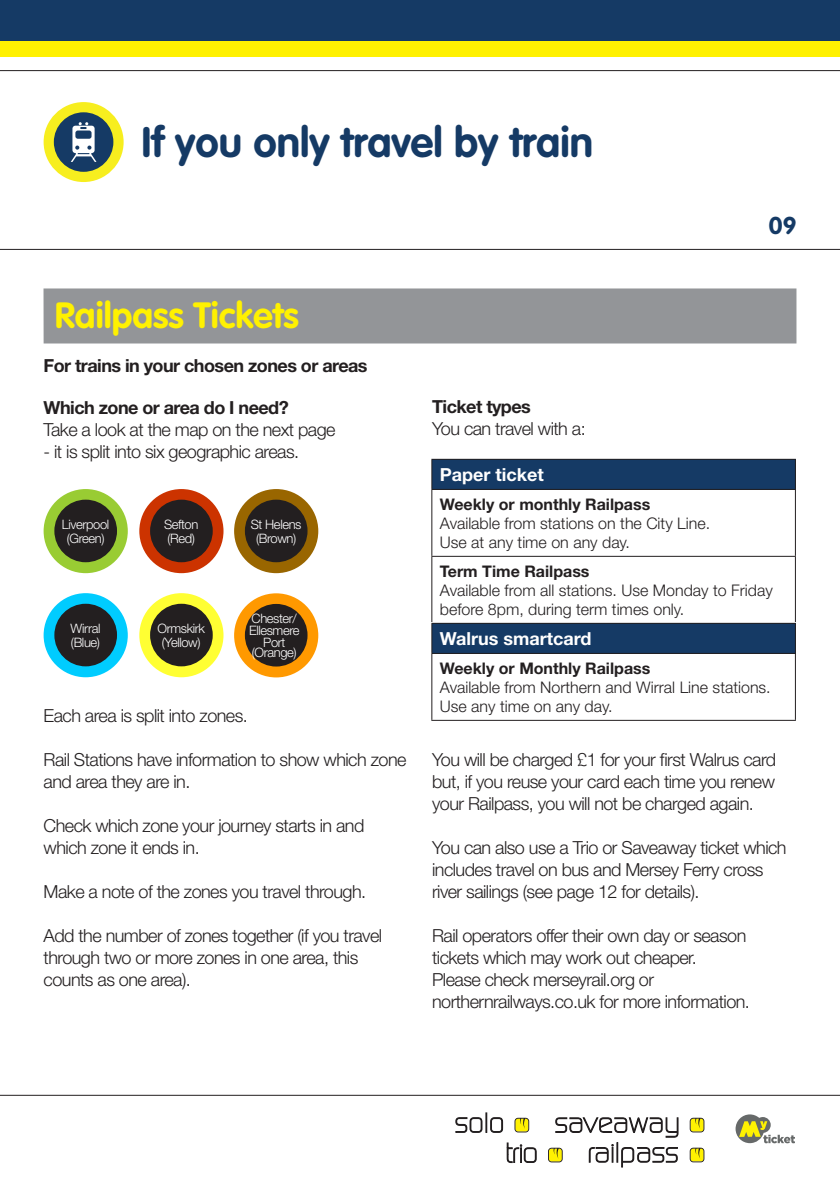
<style>
.page{position:relative;width:840px;height:1191px;background:#fff}
.page>*{position:absolute;margin:0;border:0;box-sizing:border-box;transform-origin:0 0}
.t1{font:700 42px "VAG Rounded";color:#153a65}
.t2{font:700 36px "VAG Rounded";color:#fff101}
.t3{font:700 24px "VAG Rounded";color:#153a65}
.t4{font:300 18px/22px "Helvetica Neue LT";letter-spacing:-.03em;color:#231f20}
.t5{font:700 18px "Helvetica Neue LT";letter-spacing:-.03em;color:#231f20}
.t6{font:700 18px "Helvetica Neue LT";color:#fff}
.t7{font:300 16px/19.2px "Helvetica Neue LT";color:#231f20}
.t8{font:700 16px "Helvetica Neue LT";color:#231f20}
.t9{font:300 13px/14.2px "Helvetica Neue LT";letter-spacing:-.03em;color:#fff;text-align:center}
</style>
<div class="page">
<div style="left:0;top:0;width:839px;height:42px;background:#153a65"></div>
<div style="left:0;top:42px;width:839px;height:15px;background:#fff101"></div>
<hr style="left:0;top:1095px;width:839px;height:1px;background:#231f20">
<hr style="left:0;top:70px;width:839px;height:1px;background:#231f20">
<hr style="left:0;top:249px;width:839px;height:1px;background:#231f20">
<div style="left:43px;top:288px;width:753px;height:55px;background:#939598"></div>
<div style="left:44px;top:102px;width:79px;height:80px;background:#f7ee1f;border-radius:50%"></div>
<div style="left:54px;top:112px;width:59px;height:60px;background:#153a65;border-radius:50%"></div>
<svg style="left:71px;top:122px;width:25px;height:40px"></svg>
<div style="left:44px;top:489px;width:84px;height:84px;background:#9c3;border-radius:50%"></div>
<div style="left:54px;top:499px;width:63px;height:63px;background:#231f20;border-radius:50%"></div>
<div style="left:234px;top:489px;width:84px;height:84px;background:#960;border-radius:50%"></div>
<div style="left:245px;top:499px;width:62px;height:63px;background:#231f20;border-radius:50%"></div>
<div style="left:139px;top:489px;width:84px;height:84px;background:#c30;border-radius:50%"></div>
<div style="left:150px;top:499px;width:63px;height:63px;background:#231f20;border-radius:50%"></div>
<div style="left:44px;top:593px;width:84px;height:84px;background:#0cf;border-radius:50%"></div>
<div style="left:54px;top:604px;width:63px;height:62px;background:#231f20;border-radius:50%"></div>
<div style="left:139px;top:593px;width:84px;height:84px;background:#ff3;border-radius:50%"></div>
<div style="left:150px;top:604px;width:63px;height:62px;background:#231f20;border-radius:50%"></div>
<div style="left:234px;top:593px;width:84px;height:84px;background:#f90;border-radius:50%"></div>
<div style="left:245px;top:604px;width:62px;height:62px;background:#231f20;border-radius:50%"></div>
<div style="left:431px;top:459px;width:364px;height:30px;background:#153a65"></div>
<hr style="left:431px;top:459px;width:364px;height:1px;background:#231f20">
<svg style="left:431px;top:460px;width:1px;height:29px"></svg>
<hr style="left:431px;top:489px;width:364px;height:1px;background:#231f20">
<hr style="left:431px;top:490px;width:1px;height:66px;background:#231f20">
<hr style="left:794px;top:490px;width:1px;height:66px;background:#231f20">
<hr style="left:431px;top:556px;width:364px;height:1px;background:#231f20">
<hr style="left:431px;top:557px;width:1px;height:66px;background:#231f20">
<hr style="left:794px;top:557px;width:1px;height:66px;background:#231f20">
<svg style="left:735px;top:1114px;width:59px;height:29px"></svg>
<svg style="left:455px;top:1112px;width:47px;height:20px"></svg>
<svg style="left:514px;top:1117px;width:15px;height:15px"></svg>
<svg style="left:506px;top:1142px;width:30px;height:21px"></svg>
<svg style="left:689px;top:1117px;width:15px;height:15px"></svg>
<svg style="left:548px;top:1117px;width:130px;height:50px"></svg>
<svg style="left:689px;top:1147px;width:15px;height:15px"></svg>
<div style="left:431px;top:623px;width:364px;height:30px;background:#153a65"></div>
<hr style="left:431px;top:623px;width:364px;height:1px;background:#231f20">
<svg style="left:431px;top:624px;width:1px;height:29px"></svg>
<hr style="left:431px;top:653px;width:364px;height:1px;background:#231f20">
<hr style="left:431px;top:654px;width:1px;height:66px;background:#231f20">
<hr style="left:794px;top:654px;width:1px;height:66px;background:#231f20">
<hr style="left:431px;top:720px;width:364px;height:1px;background:#231f20">
<p class="t1" style="left:141px;top:118px;width:453px">If you only travel by train</p>
<p class="t2" style="left:55px;top:294px;width:245px">Railpass Tickets</p>
<p class="t5" style="left:44px;top:354px;width:325px">For trains in your chosen zones or areas</p>
<p class="t5" style="left:44px;top:396px;width:246px">Which zone or area do I need?</p>
<p class="t4" style="left:44px;top:418px;width:293px">Take a look at the map on the next page</p>
<p class="t4" style="left:44px;top:440px;width:257px">- it is split into six geographic areas.</p>
<p class="t5" style="left:432px;top:396px;width:100px">Ticket types</p>
<p class="t4" style="left:432px;top:418px;width:155px">You can travel with a:</p>
<p class="t3" style="left:768px;top:211px;width:29px">09</p>
<p class="t9" style="left:62px;top:517px;width:49px">Liverpool</p>
<p class="t9" style="left:67px;top:531px;width:39px">(Green)</p>
<p class="t9" style="left:164px;top:517px;width:36px;text-align:left">Sefton (Red)</p>
<p class="t9" style="left:251px;top:517px;width:52px">St Helens (Brown)</p>
<p class="t9" style="left:71px;top:621px;width:31px;text-align:left">Wirral (Blue)</p>
<p class="t9" style="left:157px;top:621px;width:49px">Ormskirk (Yellow)</p>
<p class="t9" style="left:249px;top:612px;width:52px;line-height:12px">Chester/<br>Ellesmere<br>Port</p>
<p class="t9" style="left:252px;top:645px;width:46px">(Orange)</p>
<p class="t4" style="left:44px;top:704px;width:206px">Each area is split into zones.</p>
<p class="t4" style="left:44px;top:748px;width:364px">Rail Stations have information to show which zone and area they are in.</p>
<p class="t4" style="left:44px;top:814px;width:322px">Check which zone your journey starts in and which zone it ends in.</p>
<p class="t4" style="left:44px;top:880px;width:324px">Make a note of the zones you travel through.</p>
<p class="t4" style="left:44px;top:924px;width:340px">Add the number of zones together (if you travel through two or more zones in one area, this counts as one area).</p>
<p class="t6" style="left:439px;top:464px;width:105px">Paper ticket</p>
<p class="t8" style="left:439px;top:494px;width:212px">Weekly or monthly Railpass</p>
<p class="t7" style="left:439px;top:513px;width:271px">Available from stations on the City Line.<br>Use at any time on any day.</p>
<p class="t8" style="left:439px;top:561px;width:151px">Term Time Railpass</p>
<p class="t7" style="left:439px;top:580px;width:334px">Available from all stations. Use Monday to Friday before 8pm, during term times only.</p>
<p class="t6" style="left:439px;top:628px;width:153px">Walrus smartcard</p>
<p class="t8" style="left:439px;top:658px;width:212px">Weekly or Monthly Railpass</p>
<p class="t7" style="left:439px;top:677px;width:332px">Available from Northern and Wirral Line stations.</p>
<p class="t7" style="left:439px;top:696px;width:174px">Use any time on any day.</p>
<p class="t4" style="left:432px;top:748px;width:345px;text-align:justify">You will be charged £1 for your first Walrus card but, if you reuse your card each time you renew your Railpass, you will not be charged again.</p>
<p class="t4" style="left:432px;top:836px;width:356px">You can also use a Trio or Saveaway ticket which includes travel on bus and Mersey Ferry cross river sailings (see page 12 for details).</p>
<p class="t4" style="left:432px;top:923px;width:319px">Rail operators offer their own day or season tickets which may work out cheaper.<br>Please check merseyrail.org or northernrailways.co.uk for more information.</p>
</div>
